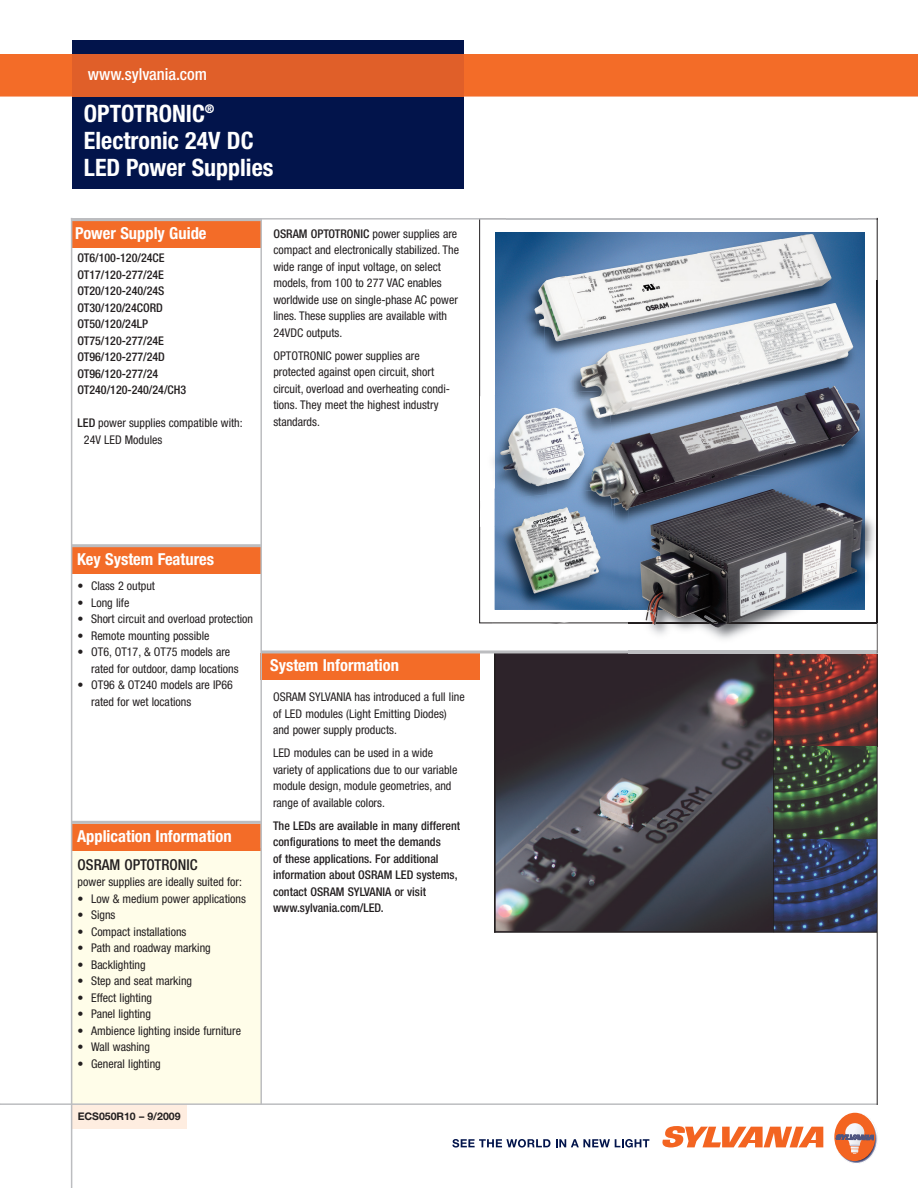
<style>
.page{position:relative;width:918px;height:1188px;background:#fff}
.page>*{position:absolute;margin:0;border:0;box-sizing:border-box;transform-origin:0 0}
.t1{font:700 condensed 24px/27px "Helvetica Neue";color:#fff}
.t2{font:700 condensed 16.5px "Helvetica Neue";color:#fff}
.t3{font:500 condensed 16.5px "Helvetica Neue";color:#fff}
.t4{font:500 condensed 15px "Helvetica Neue";color:#231f20}
.t5{font:condensed 12px/16.5px "Helvetica Neue";color:#231f20}
.t6{font:500 condensed 12px/16.5px "Helvetica Neue";color:#231f20}
.t7{font:700 10.5px "Helvetica Neue";color:#231f20}
.s1{font-weight:500}
</style>
<div class="page">
<div style="left:72px;top:848px;width:189px;height:256px;background:#fffde9"></div>
<div style="left:72px;top:824px;width:188px;height:24px;background:#f36c28"></div>
<hr style="left:72px;top:848px;width:189px;height:3px;background:#f36c27">
<div style="left:72px;top:547px;width:189px;height:27px;background:#f36c28"></div>
<div style="left:72px;top:221px;width:189px;height:26px;background:#f36c28"></div>
<div style="left:72px;top:1105px;width:115px;height:24px;background:#feede0"></div>
<div style="left:72px;top:40px;width:392px;height:149px;background:#02144b"></div>
<div style="left:0;top:54px;width:918px;height:43px;background:#f36c28"></div>
<div style="left:72px;top:54px;width:392px;height:43px;background:#e05f29"></div>
<img style="left:495px;top:232px;width:370px;height:378px">
<hr style="left:72px;top:218px;width:189px;height:3px;background:#bcbdc0">
<hr style="left:72px;top:544px;width:189px;height:3px;background:#bcbdc0">
<hr style="left:72px;top:821px;width:189px;height:3px;background:#bcbdc0">
<hr style="left:0;top:1103px;width:878px;height:2px;background:#bcbdc0">
<hr style="left:71px;top:218px;width:1px;height:970px;background:#bcbdc0">
<hr style="left:71px;top:218px;width:806px;height:2px;background:#bcbdc0">
<div style="left:261px;top:653px;width:219px;height:27px;background:#f36c28"></div>
<hr style="left:260px;top:218px;width:2px;height:887px;background:#bcbdc0">
<img style="left:496px;top:653px;width:381px;height:279px">
<hr style="left:495px;top:652px;width:1px;height:281px;background:#231f20">
<hr style="left:494px;top:653px;width:1px;height:280px;background:#231f20">
<hr style="left:494px;top:932px;width:383px;height:1px;background:#231f20">
<hr style="left:773px;top:653px;width:1px;height:279px;background:#231f20">
<hr style="left:261px;top:650px;width:616px;height:3px;background:#bcbdc0">
<hr style="left:877px;top:218px;width:1px;height:887px;background:#231f20">
<img style="left:483px;top:527px;width:140px;height:96px">
<img style="left:495px;top:526px;width:127px;height:84px">
<img style="left:492px;top:623px;width:72px;height:1px">
<img style="left:513px;top:526px;width:88px;height:68px">
<img style="left:494px;top:488px;width:1px;height:12px">
<img style="left:495px;top:393px;width:52px;height:102px">
<img style="left:493px;top:453px;width:2px;height:28px">
<img style="left:479px;top:396px;width:1px;height:131px">
<img style="left:494px;top:500px;width:1px;height:27px">
<img style="left:495px;top:495px;width:52px;height:31px">
<img style="left:522px;top:513px;width:25px;height:12px">
<img style="left:500px;top:408px;width:47px;height:78px">
<img style="left:876px;top:444px;width:1px;height:31px">
<img style="left:593px;top:521px;width:22px;height:19px">
<img style="left:547px;top:522px;width:46px;height:18px">
<img style="left:547px;top:444px;width:68px;height:77px">
<img style="left:547px;top:488px;width:66px;height:34px">
<img style="left:547px;top:507px;width:40px;height:17px">
<img style="left:547px;top:444px;width:38px;height:40px">
<img style="left:589px;top:444px;width:273px;height:67px">
<img style="left:507px;top:232px;width:351px;height:133px">
<img style="left:507px;top:365px;width:38px;height:15px">
<img style="left:534px;top:234px;width:298px;height:108px">
<img style="left:545px;top:281px;width:332px;height:84px">
<img style="left:545px;top:410px;width:2px;height:34px">
<img style="left:547px;top:365px;width:330px;height:79px">
<img style="left:547px;top:391px;width:65px;height:53px">
<img style="left:547px;top:408px;width:35px;height:36px">
<img style="left:612px;top:386px;width:248px;height:58px">
<svg style="left:545px;top:365px;width:2px;height:45px"></svg>
<img style="left:547px;top:365px;width:311px;height:15px">
<img style="left:545px;top:281px;width:284px;height:60px">
<img style="left:580px;top:302px;width:273px;height:117px">
<img style="left:628px;top:610px;width:249px;height:44px">
<img style="left:628px;top:475px;width:238px;height:135px">
<img style="left:628px;top:623px;width:249px;height:1px">
<img style="left:866px;top:540px;width:11px;height:74px">
<img style="left:877px;top:623px;width:1px;height:31px">
<img style="left:866px;top:475px;width:11px;height:65px">
<img style="left:628px;top:475px;width:112px;height:35px">
<img style="left:640px;top:489px;width:153px;height:139px">
<svg style="left:662px;top:1126px;width:161px;height:21px"></svg>
<svg style="left:452px;top:1139px;width:98px;height:9px"></svg>
<svg style="left:556px;top:1139px;width:93px;height:9px"></svg>
<svg style="left:834px;top:1112px;width:44px;height:52px"></svg>
<h2 class="t3" style="left:88px;top:68px;width:121px">www.sylvania.com</h2>
<h1 class="t1" style="left:84px;top:102px;width:191px">OPTOTRONIC<sup>®<br></sup>Electronic 24V DC<br>LED Power Supplies</h1>
<h2 class="t2" style="left:75px;top:227px;width:133px">Power Supply Guide</h2>
<p class="t6" style="left:78px;top:251px;width:110px">OT6/100-120/24CE<br>OT17/120-277/24E<br>OT20/120-240/24S<br>OT30/120/24CORD<br>OT50/120/24LP<br>OT75/120-277/24E<br>OT96/120-277/24D<br>OT96/120-277/24<br>OT240/120-240/24/CH3</p>
<p class="t5" style="left:84px;top:416px;width:160px;text-indent:-6px"><span class="s1">LED</span> power supplies compatible with:<br>24V LED Modules</p>
<p class="t5" style="left:273px;top:226px;width:187px"><span class="s1">OSRAM OPTOTRONIC</span> power supplies are compact and electronically stabilized. The wide range of input voltage, on select models, from 100 to 277 VAC enables worldwide use on single-phase AC power lines. These supplies are available with 24VDC outputs.</p>
<p class="t5" style="left:273px;top:348px;width:178px">OPTOTRONIC power supplies are protected against open circuit, short circuit, overload and overheating condi&shy;tions. They meet the highest industry standards.</p>
<h2 class="t2" style="left:77px;top:553px;width:139px">Key System Features</h2>
<p class="t5" style="left:78px;top:579px;width:79px">• Class 2 output</p>
<p class="t5" style="left:78px;top:595px;width:53px">• Long life</p>
<p class="t5" style="left:78px;top:612px;width:177px">• Short circuit and overload protection</p>
<p class="t5" style="left:78px;top:628px;width:133px">• Remote mounting possible</p>
<p class="t5" style="left:91px;top:645px;width:149px;text-indent:-14px">• OT6, OT17, &amp; OT75 models are rated for outdoor, damp locations</p>
<p class="t5" style="left:91px;top:678px;width:143px;text-indent:-14px">• OT96 &amp; OT240 models are IP66 rated for wet locations</p>
<h2 class="t2" style="left:77px;top:830px;width:156px">Application Information</h2>
<p class="t4" style="left:78px;top:859px;width:121px">OSRAM OPTOTRONIC</p>
<p class="t5" style="left:78px;top:875px;width:166px">power supplies are ideally suited for:</p>
<p class="t5" style="left:78px;top:892px;width:170px">• Low &amp; medium power applications</p>
<p class="t5" style="left:78px;top:908px;width:39px">• Signs</p>
<p class="t5" style="left:78px;top:925px;width:110px">• Compact installations</p>
<p class="t5" style="left:78px;top:941px;width:135px">• Path and roadway marking</p>
<p class="t5" style="left:78px;top:958px;width:70px">• Backlighting</p>
<p class="t5" style="left:78px;top:974px;width:116px">• Step and seat marking</p>
<p class="t5" style="left:78px;top:991px;width:76px">• Effect lighting</p>
<p class="t5" style="left:78px;top:1007px;width:75px">• Panel lighting</p>
<p class="t5" style="left:78px;top:1024px;width:165px">• Ambience lighting inside furniture</p>
<p class="t5" style="left:78px;top:1040px;width:74px">• Wall washing</p>
<p class="t5" style="left:78px;top:1057px;width:85px">• General lighting</p>
<p class="t7" style="left:78px;top:1112px;width:104px">ECS050R10 – 9/2009</p>
<h2 class="t2" style="left:270px;top:660px;width:130px">System Information</h2>
<p class="t5" style="left:273px;top:690px;width:193px">OSRAM SYLVANIA has introduced a full line of LED modules (Light Emitting Diodes) and power supply products.</p>
<p class="t5" style="left:273px;top:746px;width:186px">LED modules can be used in a wide variety of applications due to our variable module design, module geometries, and range of available colors.</p>
<p class="t6" style="left:273px;top:818px;width:189px">The LEDs are available in many different configurations to meet the demands<br>of these applications. For additional information about OSRAM LED systems, contact OSRAM SYLVANIA or visit www.sylvania.com/LED.</p>
</div>
